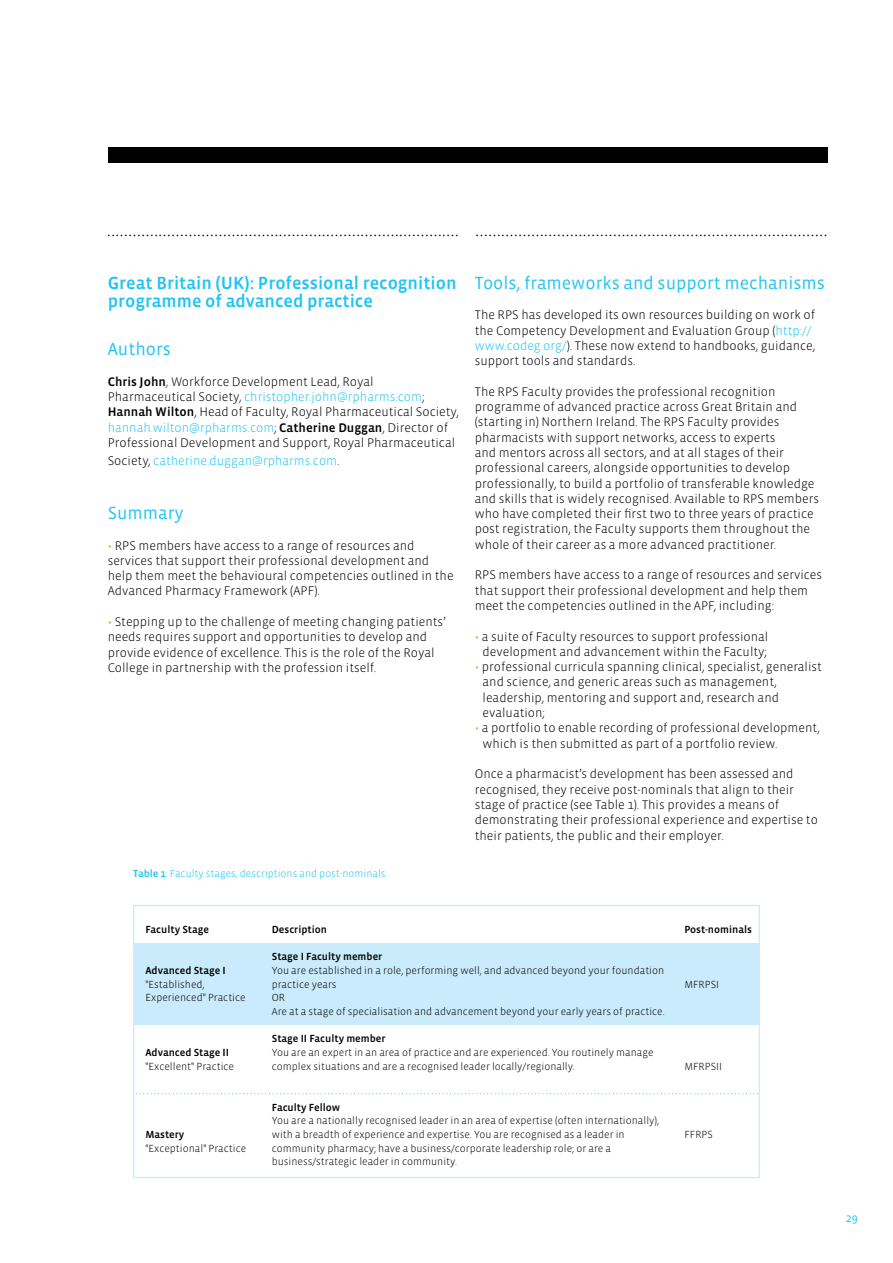
<style>
.page{position:relative;width:893px;height:1263px;background:#fff}
.page>*{position:absolute;margin:0;border:0;box-sizing:border-box;transform-origin:0 0}
.t1{font:300 22.5px "Vista Sans OT";color:#000}
.t2{font:500 18px/18px "Vista Sans OT";color:#20c4f4}
.t3{font:18px "Vista Sans OT";color:#20c4f4}
.t4{font:300 12.75px/15.3px "Vista Sans OT";color:#000}
.t5{font:300 12.75px "Vista Sans OT";color:#20c4f4}
.t6{font:12px "Vista Sans OT";color:#20c4f4}
.t7{font:300 10.5px/13.6px "Vista Sans OT";color:#000}
.t8{font:500 10.5px "Vista Sans OT";color:#000}
.t9{font:300 10.5px "Vista Sans OT";color:#20c4f4}
.s1{font-weight:500}
.s2{color:#20c4f4}
.s3{color:#000}
.s4{color:#a6ce39}
</style>
<div class="page">
<div style="left:108px;top:148px;width:719px;height:15px;background:#000"></div>
<div style="left:134px;top:943px;width:625px;height:82px;background:#c9ebfb"></div>
<div style="left:133px;top:905px;width:627px;height:273px;border:1px solid #c9ebfb"></div>
<svg style="left:136px;top:1093px;width:622px;height:1px"></svg>
<h1 class="t1" style="left:107px;top:217px;width:722px">.................................................................................. ..................................................................................</h1>
<h2 class="t2" style="left:108px;top:274px;width:350px">Great Britain (UK): Professional recognition programme of advanced practice</h2>
<h2 class="t3" style="left:108px;top:340px;width:65px">Authors</h2>
<p class="t4" style="left:108px;top:374px;width:353px"><span class="s1">Chris John</span>, Workforce Development Lead, Royal Pharmaceutical Society, <span class="s2">christopher.john@rpharms.com</span>; <span class="s1">Hannah Wilton</span>, Head of Faculty, Royal Pharmaceutical Society, <span class="s2">hannah.wilton@rpharms.com</span>; <span class="s1">Catherine Duggan</span>, Director of Professional Development and Support, Royal Pharmaceutical</p>
<p class="t5" style="left:108px;top:454px;width:233px"><span class="s3">Society,</span> catherine.duggan@rpharms.com<span class="s3">.</span></p>
<h2 class="t3" style="left:108px;top:504px;width:78px">Summary</h2>
<p class="t4" style="left:108px;top:538px;width:347px"><span class="s4">•</span> RPS members have access to a range of resources and services that support their professional development and help them meet the behavioural competencies outlined in the Advanced Pharmacy Framework (APF).</p>
<p class="t4" style="left:108px;top:614px;width:340px"><span class="s4">•</span> Stepping up to the challenge of meeting changing patients’ needs requires support and opportunities to develop and provide evidence of excellence. This is the role of the Royal College in partnership with the profession itself.</p>
<h2 class="t3" style="left:475px;top:273px;width:352px">Tools, frameworks and support mechanisms</h2>
<p class="t4" style="left:475px;top:308px;width:342px">The RPS has developed its own resources building on work of the Competency Development and Evaluation Group (<span class="s2">http:// www.codeg.org/</span>). These now extend to handbooks, guidance, support tools and standards.</p>
<p class="t4" style="left:475px;top:384px;width:346px">The RPS Faculty provides the professional recognition programme of advanced practice across Great Britain and (starting in) Northern Ireland. The RPS Faculty provides pharmacists with support networks, access to experts<br>and mentors across all sectors, and at all stages of their professional careers, alongside opportunities to develop professionally, to build a portfolio of transferable knowledge and skills that is widely recognised. Available to RPS members who have completed their first two to three years of practice post registration, the Faculty supports them throughout the whole of their career as a more advanced practitioner.</p>
<p class="t4" style="left:475px;top:568px;width:349px">RPS members have access to a range of resources and services that support their professional development and help them meet the competencies outlined in the APF, including:</p>
<p class="t4" style="left:475px;top:629px;width:295px;text-align:center"><span class="s4">•</span> a suite of Faculty resources to support professional development and advancement within the Faculty;</p>
<p class="t4" style="left:483px;top:659px;width:341px;text-indent:-8px"><span class="s4">•</span> professional curricula spanning clinical, specialist, generalist and science, and generic areas such as management, leadership, mentoring and support and, research and evaluation;</p>
<p class="t4" style="left:483px;top:721px;width:339px;text-indent:-8px"><span class="s4">•</span> a portfolio to enable recording of professional development, which is then submitted as part of a portfolio review.</p>
<p class="t4" style="left:475px;top:767px;width:345px">Once a pharmacist’s development has been assessed and recognised, they receive post-nominals that align to their stage of practice (see Table 1). This provides a means of demonstrating their professional experience and expertise to their patients, the public and their employer.</p>
<p class="t9" style="left:133px;top:868px;width:256px"><span class="s1">Table 1</span>: Faculty stages, descriptions and post-nominals.</p>
<p class="t8" style="left:145px;top:924px;width:65px">Faculty Stage</p>
<p class="t8" style="left:145px;top:965px;width:82px">Advanced Stage I</p>
<p class="t7" style="left:145px;top:978px;width:102px">"Established,<br>Experienced" Practice</p>
<p class="t8" style="left:145px;top:1047px;width:85px">Advanced Stage II</p>
<p class="t7" style="left:145px;top:1059px;width:90px">"Excellent" Practice</p>
<p class="t8" style="left:145px;top:1129px;width:41px">Mastery</p>
<p class="t7" style="left:145px;top:1141px;width:102px">"Exceptional" Practice</p>
<p class="t8" style="left:272px;top:924px;width:57px">Description</p>
<p class="t8" style="left:272px;top:951px;width:112px">Stage I Faculty member</p>
<p class="t7" style="left:272px;top:964px;width:394px">You are established in a role, performing well, and advanced beyond your foundation practice years<br>OR<br>Are at a stage of specialisation and advancement beyond your early years of practice.</p>
<p class="t8" style="left:272px;top:1033px;width:115px">Stage II Faculty member</p>
<p class="t7" style="left:272px;top:1046px;width:383px">You are an expert in an area of practice and are experienced. You routinely manage complex situations and are a recognised leader locally/regionally.</p>
<p class="t8" style="left:272px;top:1102px;width:70px">Faculty Fellow</p>
<p class="t7" style="left:272px;top:1114px;width:389px">You are a nationally recognised leader in an area of expertise (often internationally), with a breadth of experience and expertise. You are recognised as a leader in community pharmacy; have a business/corporate leadership role; or are a business/strategic leader in community.</p>
<p class="t8" style="left:684px;top:924px;width:69px">Post-nominals</p>
<p class="t7" style="left:684px;top:978px;width:36px">MFRPSI</p>
<p class="t7" style="left:684px;top:1059px;width:39px">MFRPSII</p>
<p class="t7" style="left:684px;top:1128px;width:30px">FFRPS</p>
<p class="t6" style="left:846px;top:1211px;width:13px">29</p>
</div>
